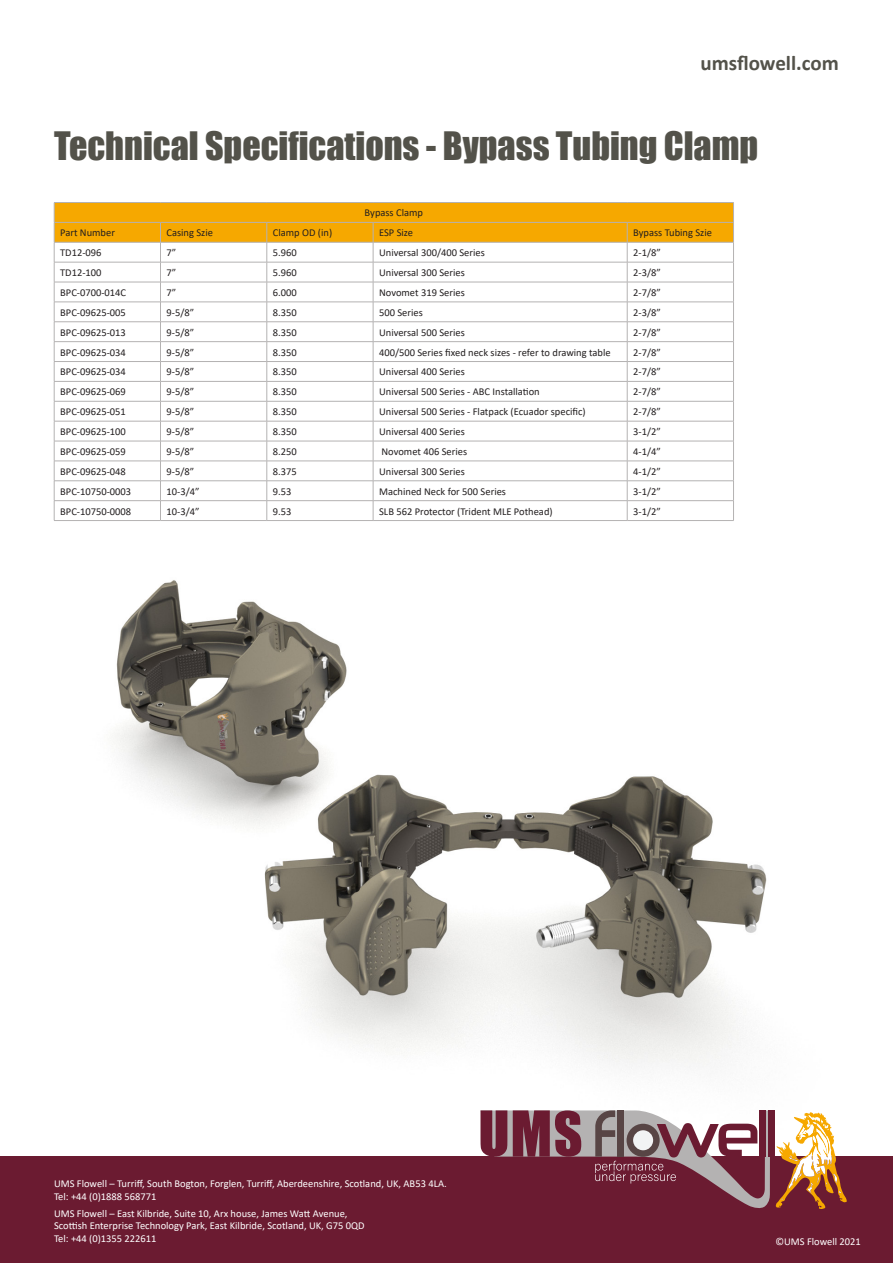
<style>
.page{position:relative;width:893px;height:1263px;background:#fff}
.page>*{position:absolute;margin:0;border:0;box-sizing:border-box;transform-origin:0 0}
.t1{font:36px "Impact";color:#53524a}
.t2{font:700 21px "Calibri";color:#53524a}
.t3{font:10.5px "Calibri";color:#231f20}
.t4{font:10.5px "Calibri";color:#fff}
</style>
<div class="page">
<img style="left:0;top:318px;width:861px;height:839px">
<div style="left:0;top:1157px;width:893px;height:106px;background:#6b1b31"></div>
<svg style="left:480px;top:1110px;width:367px;height:99px"></svg>
<svg style="left:54px;top:202px;width:680px;height:318px"></svg>
<hr style="left:54px;top:520px;width:106px;height:1px;background:#b4b2b2">
<hr style="left:160px;top:520px;width:107px;height:1px;background:#b4b2b2">
<hr style="left:267px;top:520px;width:106px;height:1px;background:#b4b2b2">
<hr style="left:373px;top:520px;width:254px;height:1px;background:#b4b2b2">
<hr style="left:627px;top:520px;width:107px;height:1px;background:#b4b2b2">
<p class="t2" style="left:700px;top:48px;width:140px">umsflowell.com</p>
<p class="t1" style="left:54px;top:118px;width:706px">Technical Specifications - Bypass Tubing Clamp</p>
<p class="t3" style="left:365px;top:206px;width:60px">Bypass Clamp</p>
<p class="t3" style="left:60px;top:225px;width:56px">Part Number</p>
<p class="t3" style="left:166px;top:225px;width:48px">Casing Szie</p>
<p class="t3" style="left:273px;top:225px;width:61px">Clamp OD (in)</p>
<p class="t3" style="left:379px;top:225px;width:36px">ESP Size</p>
<p class="t3" style="left:633px;top:225px;width:80px">Bypass Tubing Szie</p>
<p class="t3" style="left:60px;top:245px;width:43px">TD12-096</p>
<p class="t3" style="left:166px;top:245px;width:11px">7”</p>
<p class="t3" style="left:273px;top:245px;width:25px">5.960</p>
<p class="t3" style="left:379px;top:245px;width:107px">Universal 300/400 Series</p>
<p class="t3" style="left:633px;top:245px;width:29px">2-1/8”</p>
<p class="t3" style="left:60px;top:265px;width:43px">TD12-100</p>
<p class="t3" style="left:166px;top:265px;width:11px">7”</p>
<p class="t3" style="left:273px;top:265px;width:25px">5.960</p>
<p class="t3" style="left:379px;top:265px;width:87px">Universal 300 Series</p>
<p class="t3" style="left:633px;top:265px;width:29px">2-3/8”</p>
<p class="t3" style="left:60px;top:285px;width:68px">BPC-0700-014C</p>
<p class="t3" style="left:166px;top:285px;width:11px">7”</p>
<p class="t3" style="left:273px;top:285px;width:25px">6.000</p>
<p class="t3" style="left:379px;top:285px;width:87px">Novomet 319 Series</p>
<p class="t3" style="left:633px;top:285px;width:29px">2-7/8”</p>
<p class="t3" style="left:60px;top:305px;width:67px">BPC-09625-005</p>
<p class="t3" style="left:166px;top:305px;width:29px">9-5/8”</p>
<p class="t3" style="left:273px;top:305px;width:25px">8.350</p>
<p class="t3" style="left:379px;top:305px;width:45px">500 Series</p>
<p class="t3" style="left:633px;top:305px;width:29px">2-3/8”</p>
<p class="t3" style="left:60px;top:325px;width:67px">BPC-09625-013</p>
<p class="t3" style="left:166px;top:325px;width:29px">9-5/8”</p>
<p class="t3" style="left:273px;top:325px;width:25px">8.350</p>
<p class="t3" style="left:379px;top:325px;width:87px">Universal 500 Series</p>
<p class="t3" style="left:633px;top:325px;width:29px">2-7/8”</p>
<p class="t3" style="left:60px;top:345px;width:67px">BPC-09625-034</p>
<p class="t3" style="left:166px;top:345px;width:29px">9-5/8”</p>
<p class="t3" style="left:273px;top:345px;width:25px">8.350</p>
<p class="t3" style="left:379px;top:345px;width:233px">400/500 Series fixed neck sizes - refer to drawing table</p>
<p class="t3" style="left:633px;top:345px;width:29px">2-7/8”</p>
<p class="t3" style="left:60px;top:365px;width:67px">BPC-09625-034</p>
<p class="t3" style="left:166px;top:365px;width:29px">9-5/8”</p>
<p class="t3" style="left:273px;top:365px;width:25px">8.350</p>
<p class="t3" style="left:379px;top:365px;width:87px">Universal 400 Series</p>
<p class="t3" style="left:633px;top:365px;width:29px">2-7/8”</p>
<p class="t3" style="left:60px;top:384px;width:67px">BPC-09625-069</p>
<p class="t3" style="left:166px;top:384px;width:29px">9-5/8”</p>
<p class="t3" style="left:273px;top:384px;width:25px">8.350</p>
<p class="t3" style="left:379px;top:384px;width:162px">Universal 500 Series - ABC Installation</p>
<p class="t3" style="left:633px;top:384px;width:29px">2-7/8”</p>
<p class="t3" style="left:60px;top:404px;width:67px">BPC-09625-051</p>
<p class="t3" style="left:166px;top:404px;width:29px">9-5/8”</p>
<p class="t3" style="left:273px;top:404px;width:25px">8.350</p>
<p class="t3" style="left:379px;top:404px;width:208px">Universal 500 Series - Flatpack (Ecuador specific)</p>
<p class="t3" style="left:633px;top:404px;width:29px">2-7/8”</p>
<p class="t3" style="left:60px;top:424px;width:67px">BPC-09625-100</p>
<p class="t3" style="left:166px;top:424px;width:29px">9-5/8”</p>
<p class="t3" style="left:273px;top:424px;width:25px">8.350</p>
<p class="t3" style="left:379px;top:424px;width:87px">Universal 400 Series</p>
<p class="t3" style="left:633px;top:424px;width:29px">3-1/2”</p>
<p class="t3" style="left:60px;top:444px;width:67px">BPC-09625-059</p>
<p class="t3" style="left:166px;top:444px;width:29px">9-5/8”</p>
<p class="t3" style="left:273px;top:444px;width:25px">8.250</p>
<p class="t3" style="left:381px;top:444px;width:87px">Novomet 406 Series</p>
<p class="t3" style="left:633px;top:444px;width:29px">4-1/4”</p>
<p class="t3" style="left:60px;top:464px;width:67px">BPC-09625-048</p>
<p class="t3" style="left:166px;top:464px;width:29px">9-5/8”</p>
<p class="t3" style="left:273px;top:464px;width:25px">8.375</p>
<p class="t3" style="left:379px;top:464px;width:87px">Universal 300 Series</p>
<p class="t3" style="left:633px;top:464px;width:29px">4-1/2”</p>
<p class="t3" style="left:60px;top:484px;width:73px">BPC-10750-0003</p>
<p class="t3" style="left:166px;top:484px;width:34px">10-3/4”</p>
<p class="t3" style="left:273px;top:484px;width:20px">9.53</p>
<p class="t3" style="left:379px;top:484px;width:128px">Machined Neck for 500 Series</p>
<p class="t3" style="left:633px;top:484px;width:29px">3-1/2”</p>
<p class="t3" style="left:60px;top:504px;width:73px">BPC-10750-0008</p>
<p class="t3" style="left:166px;top:504px;width:34px">10-3/4”</p>
<p class="t3" style="left:273px;top:504px;width:20px">9.53</p>
<p class="t3" style="left:379px;top:504px;width:175px">SLB 562 Protector (Trident MLE Pothead)</p>
<p class="t3" style="left:633px;top:504px;width:29px">3-1/2”</p>
<p class="t4" style="left:54px;top:1176px;width:394px">UMS Flowell – Turriff, South Bogton, Forglen, Turriff, Aberdeenshire, Scotland, UK, AB53 4LA.</p>
<p class="t4" style="left:54px;top:1189px;width:104px">Tel: +44 (0)1888 568771</p>
<p class="t4" style="left:54px;top:1206px;width:295px">UMS Flowell – East Kilbride, Suite 10, Arx house, James Watt Avenue,</p>
<p class="t4" style="left:54px;top:1219px;width:312px">Scottish Enterprise Technology Park, East Kilbride, Scotland, UK, G75 0QD</p>
<p class="t4" style="left:54px;top:1231px;width:104px">Tel: +44 (0)1355 222611</p>
<p class="t4" style="left:775px;top:1234px;width:87px">©UMS Flowell 2021</p>
</div>
